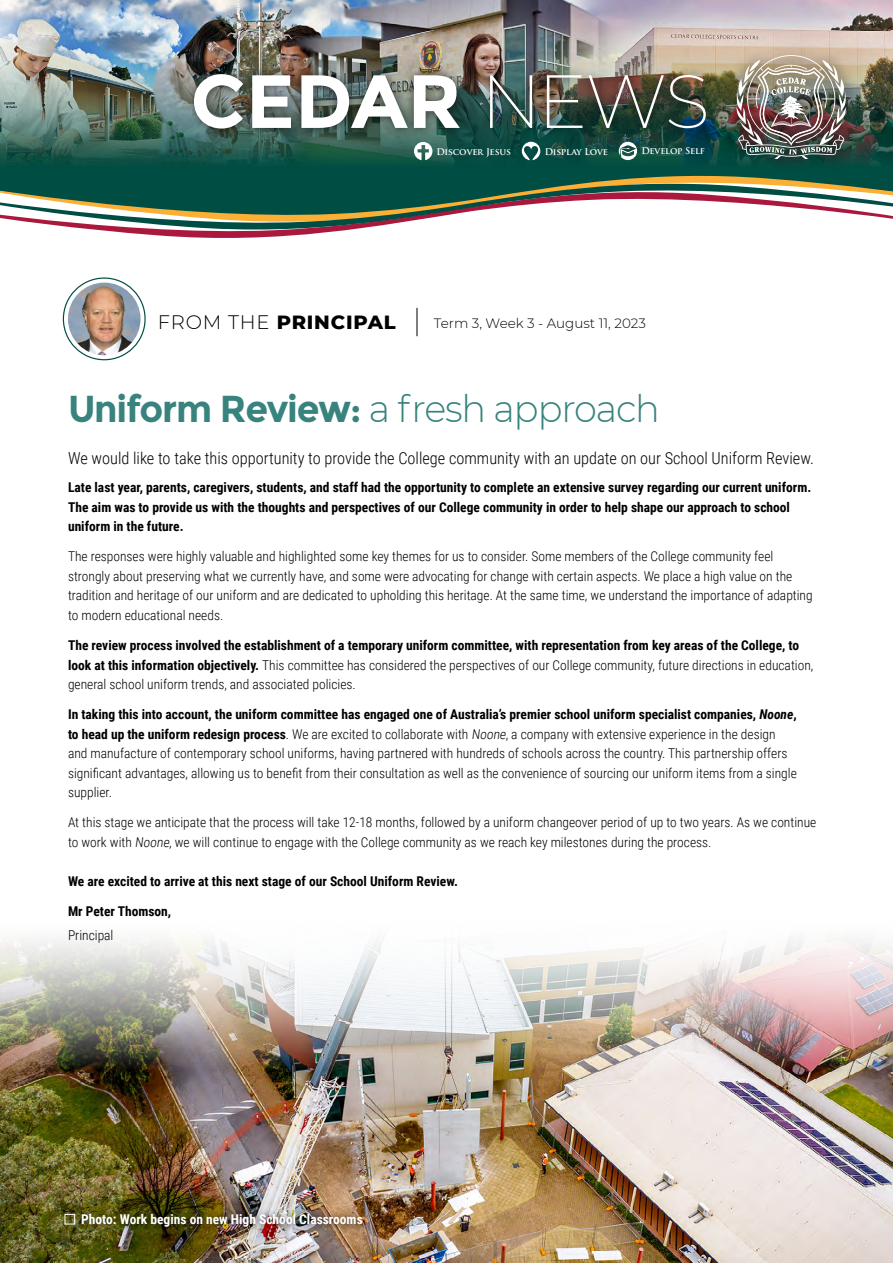
<style>
.page{position:relative;width:893px;height:1263px;background:#fff}
.page>*{position:absolute;margin:0;border:0;box-sizing:border-box;transform-origin:0 0}
.t1{font:700 75.3px "Montserrat";color:#fff}
.t2{font:700 37.5px "Montserrat";letter-spacing:-.03em;color:#38837d}
.t3{font:800 19.5px "Montserrat";letter-spacing:.04em;color:#000}
.t4{font:300 16.5px "Roboto Condensed";color:#000}
.t5{font:300 13.5px/19.5px "Roboto Condensed";color:#000}
.t6{font:700 13.5px/19.5px "Roboto Condensed";color:#000}
.t7{font:700 13.5px "Roboto Condensed";color:#fff}
.t8{font:300 13.5px "Montserrat";color:#000}
.t9{font:700 9px "Trajan Pro";letter-spacing:-.01em;color:#fff}
.t10{font:700 9px "Trajan Pro";letter-spacing:-.03em;color:#fff}
.s1{font-weight:200}
.s2{font-weight:300}
.s3{font-weight:700}
.s4{font-weight:700;font-style:italic}
</style>
<div class="page">
<svg style="left:0;top:169px;width:893px;height:69px"></svg>
<img style="left:0;top:0;width:893px;height:169px">
<div style="left:185px;top:65px;width:530px;height:73px;background:#000;opacity:.65"></div>
<svg style="left:619px;top:142px;width:18px;height:18px"></svg>
<svg style="left:522px;top:142px;width:18px;height:18px"></svg>
<svg style="left:414px;top:142px;width:18px;height:18px"></svg>
<div style="left:723px;top:41px;width:137px;height:131px;background:#000;opacity:.75"></div>
<img style="left:736px;top:55px;width:110px;height:104px">
<svg style="left:417px;top:308px;width:1px;height:28px"></svg>
<div style="left:63px;top:277px;width:83px;height:83px;border:1px solid #004d43;border-radius:50%"></div>
<img style="left:68px;top:283px;width:73px;height:72px;border-radius:36px">
<img style="left:0;top:1069px;width:893px;height:194px">
<img style="left:0;top:939px;width:893px;height:130px">
<div style="left:74px;top:1206px;width:296px;height:28px;background:#000;opacity:.75"></div>
<div style="left:65px;top:1214px;width:10px;height:10px;border:1px solid #fff"></div>
<h1 class="t1" style="left:191px;top:57px;width:521px">CEDAR <span class="s1">NEWS</span></h1>
<p class="t9" style="left:437px;top:146px;width:76px">Discover Jesus</p>
<p class="t9" style="left:545px;top:146px;width:65px">Display Love</p>
<p class="t10" style="left:641px;top:145px;width:65px">Develop Self</p>
<h3 class="t3" style="left:158px;top:308px;width:239px"><span class="s2">FROM THE</span> PRINCIPAL</h3>
<p class="t8" style="left:434px;top:314px;width:214px">Term 3, Week 3 - August 11, 2023</p>
<h2 class="t2" style="left:68px;top:387px;width:593px">Uniform Review: <span class="s2">a fresh approach</span></h2>
<p class="t4" style="left:68px;top:447px;width:747px">We would like to take this opportunity to provide the College community with an update on our School Uniform Review.</p>
<p class="t6" style="left:68px;top:477px;width:745px">Late last year, parents, caregivers, students, and staff had the opportunity to complete an extensive survey regarding our current uniform.<br>The aim was to provide us with the thoughts and perspectives of our College community in order to help shape our approach to school uniform in the future.</p>
<p class="t5" style="left:68px;top:546px;width:746px">The responses were highly valuable and highlighted some key themes for us to consider. Some members of the College community feel strongly about preserving what we currently have, and some were advocating for change with certain aspects. We place a high value on the tradition and heritage of our uniform and are dedicated to upholding this heritage. At the same time, we understand the importance of adapting to modern educational needs.</p>
<p class="t6" style="left:68px;top:635px;width:747px">The review process involved the establishment of a temporary uniform committee, with representation from key areas of the College, to look at this information objectively. <span class="s2">This committee has considered the perspectives of our College community, future directions in education, general school uniform trends, and associated policies.</span></p>
<p class="t5" style="left:68px;top:704px;width:730px"><span class="s3">In taking this into account, the uniform committee has engaged one of Australia’s premier school uniform specialist companies,</span> <span class="s4">Noone</span><span class="s3">, to head up the uniform redesign process</span>. We are excited to collaborate with Noone, a company with extensive experience in the design and manufacture of contemporary school uniforms, having partnered with hundreds of schools across the country. This partnership offers significant advantages, allowing us to benefit from their consultation as well as the convenience of sourcing our uniform items from a single supplier.</p>
<p class="t5" style="left:68px;top:812px;width:750px">At this stage we anticipate that the process will take 12-18 months, followed by a uniform changeover period of up to two years. As we continue to work with Noone, we will continue to engage with the College community as we reach key milestones during the process.</p>
<p class="t6" style="left:68px;top:871px;width:391px">We are excited to arrive at this next stage of our School Uniform Review.</p>
<p class="t6" style="left:68px;top:901px;width:105px">Mr Peter Thomson,</p>
<p class="t5" style="left:68px;top:925px;width:47px">Principal</p>
<p class="t7" style="left:81px;top:1210px;width:283px">Photo: Work begins on new High School Classrooms</p>
</div>
